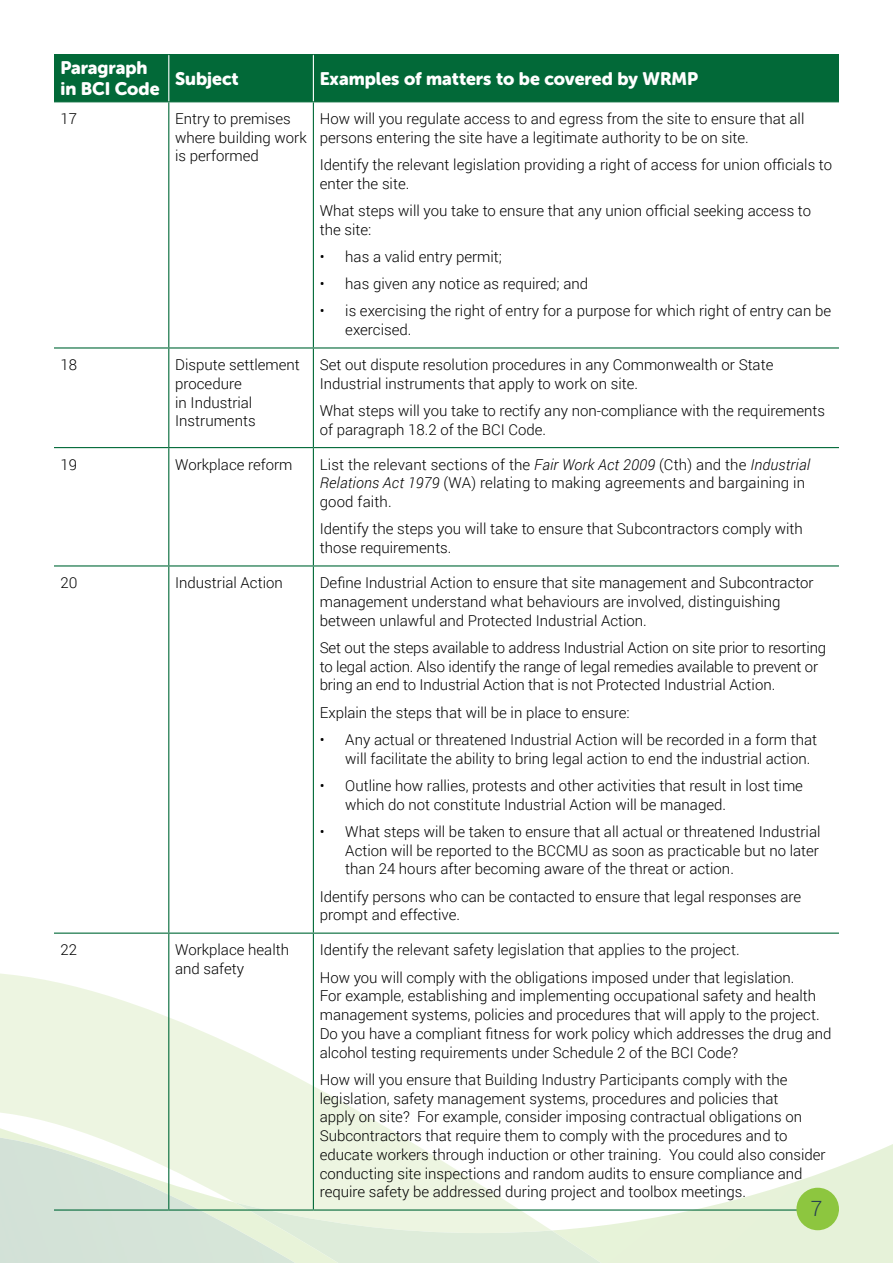
<style>
.page{position:relative;width:893px;height:1263px;background:#fff}
.page>*{position:absolute;margin:0;border:0;box-sizing:border-box;transform-origin:0 0}
.t1{font:300 21px "Roboto";color:#253e51}
.H3_-Sub_Heading_12_1{font:18px/21px "Museo Sans Rounded 900";color:#fff}
.Body_Text_BLACK_-_MA{font:300 15px/18.8px "Roboto";color:#000}
.s1{font-style:italic}
</style>
<div class="page">
<svg style="left:0;top:972px;width:375px;height:149px"></svg>
<svg style="left:0;top:1121px;width:506px;height:80px"></svg>
<img style="left:0;top:1135px;width:330px;height:128px">
<img style="left:234px;top:1202px;width:80px;height:61px">
<img style="left:0;top:1257px;width:60px;height:6px">
<img style="left:795px;top:1164px;width:49px;height:32px">
<img style="left:844px;top:1144px;width:49px;height:52px">
<img style="left:731px;top:1196px;width:162px;height:5px">
<img style="left:314px;top:1201px;width:579px;height:62px">
<div style="left:54px;top:55px;width:785px;height:46px;background:#026938"></div>
<hr style="left:54px;top:54px;width:115px;height:1px;background:#026938">
<hr style="left:169px;top:54px;width:144px;height:1px;background:#026938">
<hr style="left:313px;top:54px;width:526px;height:1px;background:#026938">
<hr style="left:54px;top:101px;width:115px;height:1px;background:#026938">
<hr style="left:169px;top:101px;width:144px;height:1px;background:#026938">
<hr style="left:313px;top:101px;width:526px;height:1px;background:#026938">
<hr style="left:54px;top:347px;width:115px;height:2px;background:#026938">
<hr style="left:169px;top:347px;width:144px;height:2px;background:#026938">
<hr style="left:313px;top:347px;width:526px;height:2px;background:#026938">
<hr style="left:54px;top:447px;width:115px;height:1px;background:#026938">
<hr style="left:169px;top:447px;width:144px;height:1px;background:#026938">
<hr style="left:313px;top:447px;width:526px;height:1px;background:#026938">
<hr style="left:54px;top:565px;width:115px;height:1px;background:#026938">
<hr style="left:169px;top:565px;width:144px;height:1px;background:#026938">
<hr style="left:313px;top:565px;width:526px;height:1px;background:#026938">
<hr style="left:54px;top:932px;width:115px;height:2px;background:#026938">
<hr style="left:169px;top:932px;width:144px;height:2px;background:#026938">
<hr style="left:313px;top:932px;width:526px;height:2px;background:#026938">
<hr style="left:54px;top:1209px;width:115px;height:1px;background:#026938">
<hr style="left:169px;top:1209px;width:144px;height:1px;background:#026938">
<hr style="left:313px;top:1209px;width:526px;height:1px;background:#026938">
<hr style="left:168px;top:55px;width:1px;height:46px;background:#fff">
<hr style="left:313px;top:55px;width:1px;height:46px;background:#fff">
<hr style="left:168px;top:102px;width:1px;height:245px;background:#026938">
<hr style="left:313px;top:102px;width:1px;height:245px;background:#026938">
<hr style="left:168px;top:349px;width:1px;height:98px;background:#026938">
<hr style="left:313px;top:349px;width:1px;height:98px;background:#026938">
<hr style="left:168px;top:448px;width:1px;height:117px;background:#026938">
<hr style="left:313px;top:448px;width:1px;height:117px;background:#026938">
<hr style="left:168px;top:566px;width:1px;height:366px;background:#026938">
<hr style="left:313px;top:566px;width:1px;height:366px;background:#026938">
<hr style="left:168px;top:934px;width:1px;height:275px;background:#026938">
<hr style="left:313px;top:934px;width:1px;height:275px;background:#026938">
<div style="left:796px;top:1188px;width:43px;height:42px;background:#8dc63f;border-radius:50%"></div>
<h2 class="H3_-Sub_Heading_12_1" style="left:60px;top:58px;width:101px">Paragraph in BCI Code</h2>
<h2 class="H3_-Sub_Heading_12_1" style="left:175px;top:68px;width:65px">Subject</h2>
<h2 class="H3_-Sub_Heading_12_1" style="left:320px;top:68px;width:380px">Examples of matters to be covered by WRMP</h2>
<p class="Body_Text_BLACK_-_MA" style="left:60px;top:109px;width:18px">17</p>
<p class="Body_Text_BLACK_-_MA" style="left:175px;top:109px;width:133px">Entry to premises where building work is performed</p>
<p class="Body_Text_BLACK_-_MA" style="left:320px;top:109px;width:486px">How will you regulate access to and egress from the site to ensure that all persons entering the site have a legitimate authority to be on site.</p>
<p class="Body_Text_BLACK_-_MA" style="left:320px;top:155px;width:514px">Identify the relevant legislation providing a right of access for union officials to enter the site.</p>
<p class="Body_Text_BLACK_-_MA" style="left:320px;top:201px;width:493px">What steps will you take to ensure that any union official seeking access to the site:</p>
<p class="Body_Text_BLACK_-_MA" style="left:320px;top:247px;width:184px">• has a valid entry permit;</p>
<p class="Body_Text_BLACK_-_MA" style="left:320px;top:274px;width:270px">• has given any notice as required; and</p>
<p class="Body_Text_BLACK_-_MA" style="left:345px;top:301px;width:487px;text-indent:-26px">• is exercising the right of entry for a purpose for which right of entry can be exercised.</p>
<p class="Body_Text_BLACK_-_MA" style="left:60px;top:355px;width:18px">18</p>
<p class="Body_Text_BLACK_-_MA" style="left:175px;top:355px;width:126px">Dispute settlement procedure<br>in Industrial<br>Instruments</p>
<p class="Body_Text_BLACK_-_MA" style="left:320px;top:355px;width:455px">Set out dispute resolution procedures in any Commonwealth or State<br>Industrial instruments that apply to work on site.</p>
<p class="Body_Text_BLACK_-_MA" style="left:320px;top:401px;width:507px">What steps will you take to rectify any non-compliance with the requirements of paragraph 18.2 of the BCI Code.</p>
<p class="Body_Text_BLACK_-_MA" style="left:60px;top:454px;width:18px">19</p>
<p class="Body_Text_BLACK_-_MA" style="left:175px;top:454px;width:119px">Workplace reform</p>
<p class="Body_Text_BLACK_-_MA" style="left:320px;top:454px;width:492px">List the relevant sections of the <span class="s1">Fair Work Act 2009</span> (Cth) and the <span class="s1">Industrial<br>Relations Act 1979</span> (WA) relating to making agreements and bargaining in good faith.</p>
<p class="Body_Text_BLACK_-_MA" style="left:320px;top:519px;width:485px">Identify the steps you will take to ensure that Subcontractors comply with those requirements.</p>
<p class="Body_Text_BLACK_-_MA" style="left:60px;top:573px;width:19px">20</p>
<p class="Body_Text_BLACK_-_MA" style="left:175px;top:573px;width:109px">Industrial Action</p>
<p class="Body_Text_BLACK_-_MA" style="left:320px;top:573px;width:495px">Define Industrial Action to ensure that site management and Subcontractor management understand what behaviours are involved, distinguishing between unlawful and Protected Industrial Action.</p>
<p class="Body_Text_BLACK_-_MA" style="left:320px;top:638px;width:508px">Set out the steps available to address Industrial Action on site prior to resorting to legal action. Also identify the range of legal remedies available to prevent or bring an end to Industrial Action that is not Protected Industrial Action.</p>
<p class="Body_Text_BLACK_-_MA" style="left:320px;top:702px;width:311px">Explain the steps that will be in place to ensure:</p>
<p class="Body_Text_BLACK_-_MA" style="left:345px;top:730px;width:473px;text-indent:-26px">• Any actual or threatened Industrial Action will be recorded in a form that will facilitate the ability to bring legal action to end the industrial action.</p>
<p class="Body_Text_BLACK_-_MA" style="left:345px;top:776px;width:459px;text-indent:-26px">• Outline how rallies, protests and other activities that result in lost time which do not constitute Industrial Action will be managed.</p>
<p class="Body_Text_BLACK_-_MA" style="left:345px;top:822px;width:477px;text-align:justify;text-indent:-26px">• What steps will be taken to ensure that all actual or threatened Industrial Action will be reported to the BCCMU as soon as practicable but no later than 24 hours after becoming aware of the threat or action.</p>
<p class="Body_Text_BLACK_-_MA" style="left:320px;top:886px;width:483px">Identify persons who can be contacted to ensure that legal responses are prompt and effective.</p>
<p class="Body_Text_BLACK_-_MA" style="left:60px;top:940px;width:18px">22</p>
<p class="Body_Text_BLACK_-_MA" style="left:175px;top:940px;width:115px">Workplace health and safety</p>
<p class="Body_Text_BLACK_-_MA" style="left:320px;top:940px;width:421px">Identify the relevant safety legislation that applies to the project.</p>
<p class="Body_Text_BLACK_-_MA" style="left:320px;top:967px;width:513px">How you will comply with the obligations imposed under that legislation.<br>For example, establishing and implementing occupational safety and health management systems, policies and procedures that will apply to the project.<br>Do you have a compliant fitness for work policy which addresses the drug and alcohol testing requirements under Schedule 2 of the BCI Code?</p>
<p class="Body_Text_BLACK_-_MA" style="left:320px;top:1069px;width:507px">How will you ensure that Building Industry Participants comply with the legislation, safety management systems, procedures and policies that<br>apply on site? For example, consider imposing contractual obligations on Subcontractors that require them to comply with the procedures and to educate workers through induction or other training. You could also consider conducting site inspections and random audits to ensure compliance and require safety be addressed during project and toolbox meetings.</p>
<p class="t1" style="left:811px;top:1194px;width:13px">7</p>
</div>
